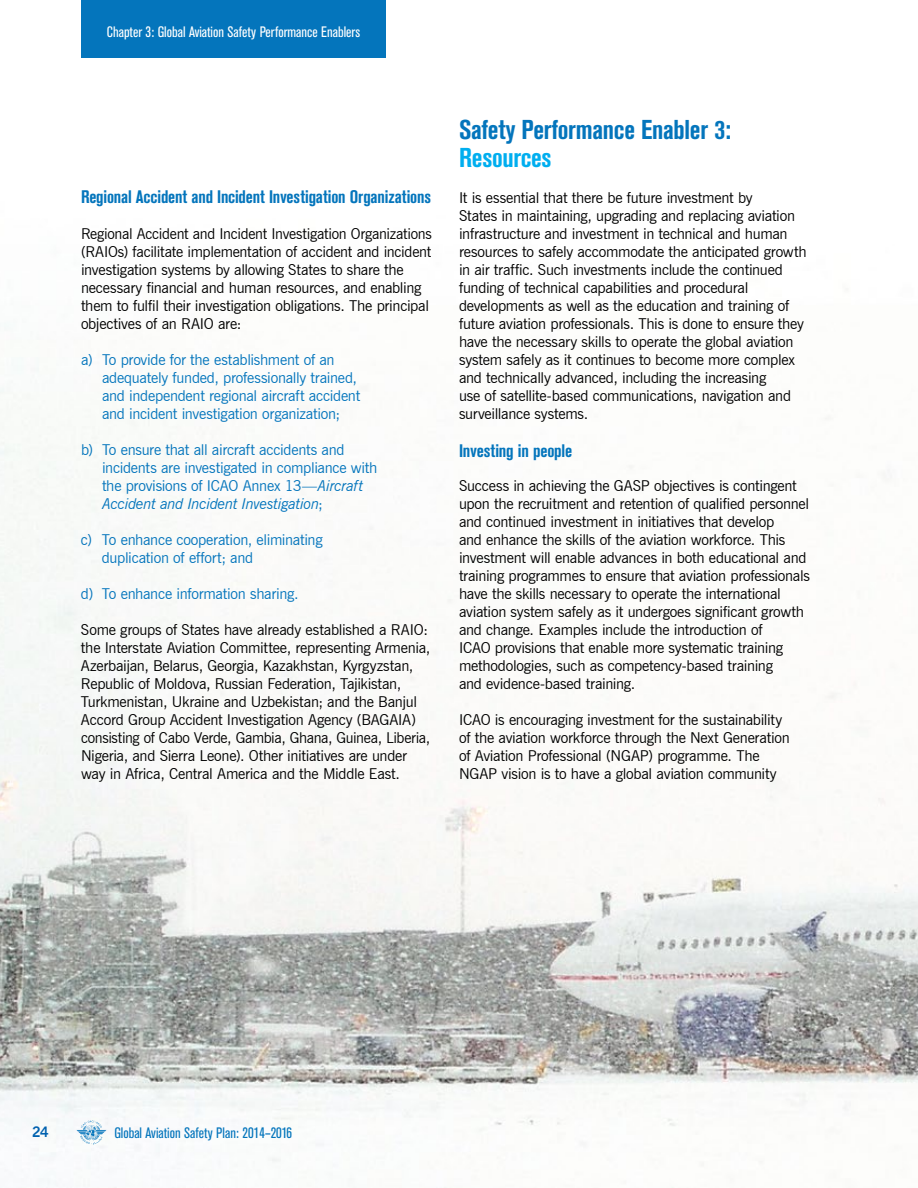
<style>
.page{position:relative;width:918px;height:1188px;background:#fff}
.page>*{position:absolute;margin:0;border:0;box-sizing:border-box;transform-origin:0 0}
.t1{font:700 condensed 27px "Akzidenz Grotesk BE";letter-spacing:-.01em;color:#0475bc}
.t2{font:700 condensed 27px "Akzidenz Grotesk BE";letter-spacing:-.01em;color:#00aeef}
.t3{font:700 condensed 18px "Akzidenz Grotesk BE";letter-spacing:-.01em;color:#0475bc}
.t4{font:15px/18px "News Gothic BT";letter-spacing:-.02em;color:#000}
.t5{font:15px/18px "News Gothic BT";letter-spacing:-.02em;color:#0475bc}
.t6{font:condensed 15px "Akzidenz Grotesk BE";color:#fff}
.t7{font:condensed 15px "Akzidenz Grotesk BE";color:#0475bc}
.t8{font:700 14.25px "News Gothic BT";color:#0061af}
.s1{font-style:italic}
</style>
<div class="page">
<img style="left:0;top:57px;width:918px;height:1131px">
<svg style="left:77px;top:1120px;width:29px;height:25px"></svg>
<div style="left:81px;top:0;width:305px;height:57px;background:#0475bc"></div>
<p class="t6" style="left:107px;top:24px;width:255px">Chapter 3: Global Aviation Safety Performance Enablers</p>
<p class="t3" style="left:81px;top:186px;width:352px">Regional Accident and Incident Investigation Organizations</p>
<p class="t4" style="left:81px;top:224px;width:352px">Regional Accident and Incident Investigation Organizations (RAIOs) facilitate implementation of accident and incident investigation systems by allowing States to share the necessary financial and human resources, and enabling them to fulfil their investigation obligations. The principal objectives of an RAIO are:</p>
<p class="t5" style="left:102px;top:350px;width:260px;text-indent:-21px">a) To provide for the establishment of an adequately funded, professionally trained, and independent regional aircraft accident and incident investigation organization;</p>
<p class="t5" style="left:102px;top:440px;width:277px;text-indent:-21px">b) To ensure that all aircraft accidents and incidents are investigated in compliance with the provisions of ICAO Annex 13—<span class="s1">Aircraft Accident and Incident Investigation</span>;</p>
<p class="t5" style="left:102px;top:530px;width:222px;text-indent:-21px">c) To enhance cooperation, eliminating duplication of effort; and</p>
<p class="t5" style="left:81px;top:584px;width:219px">d) To enhance information sharing.</p>
<p class="t4" style="left:81px;top:620px;width:351px">Some groups of States have already established a RAIO: the Interstate Aviation Committee, representing Armenia, Azerbaijan, Belarus, Georgia, Kazakhstan, Kyrgyzstan, Republic of Moldova, Russian Federation, Tajikistan, Turkmenistan, Ukraine and Uzbekistan; and the Banjul Accord Group Accident Investigation Agency (BAGAIA) consisting of Cabo Verde, Gambia, Ghana, Guinea, Liberia, Nigeria, and Sierra Leone). Other initiatives are under way in Africa, Central America and the Middle East.</p>
<h1 class="t1" style="left:459px;top:114px;width:274px">Safety Performance Enabler 3:</h1>
<h1 class="t2" style="left:459px;top:142px;width:94px">Resources</h1>
<p class="t4" style="left:459px;top:189px;width:349px">It is essential that there be future investment by<br>States in maintaining, upgrading and replacing aviation infrastructure and investment in technical and human resources to safely accommodate the anticipated growth in air traffic. Such investments include the continued funding of technical capabilities and procedural developments as well as the education and training of future aviation professionals. This is done to ensure they have the necessary skills to operate the global aviation system safely as it continues to become more complex and technically advanced, including the increasing<br>use of satellite-based communications, navigation and surveillance systems.</p>
<p class="t3" style="left:459px;top:440px;width:115px">Investing in people</p>
<p class="t4" style="left:459px;top:477px;width:352px">Success in achieving the GASP objectives is contingent upon the recruitment and retention of qualified personnel and continued investment in initiatives that develop<br>and enhance the skills of the aviation workforce. This investment will enable advances in both educational and training programmes to ensure that aviation professionals have the skills necessary to operate the international aviation system safely as it undergoes significant growth and change. Examples include the introduction of<br>ICAO provisions that enable more systematic training methodologies, such as competency-based training<br>and evidence-based training.</p>
<p class="t4" style="left:459px;top:711px;width:332px">ICAO is encouraging investment for the sustainability of the aviation workforce through the Next Generation of Aviation Professional (NGAP) programme. The NGAP vision is to have a global aviation community</p>
<p class="t8" style="left:32px;top:1124px;width:18px">24</p>
<p class="t7" style="left:114px;top:1124px;width:179px">Global Aviation Safety Plan: 2014–2016</p>
</div>
